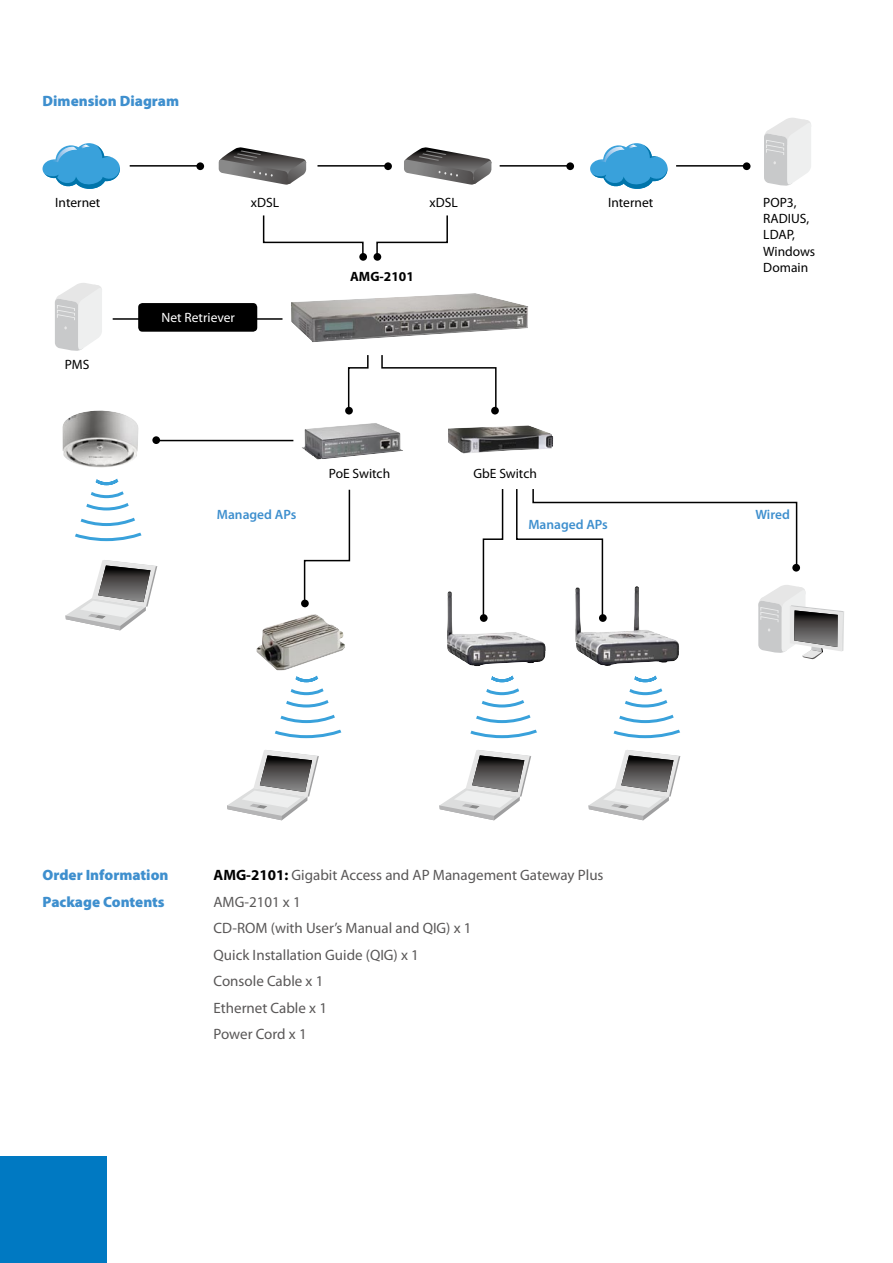
<style>
.page{position:relative;width:893px;height:1263px;background:#fff}
.page>*{position:absolute;margin:0;border:0;box-sizing:border-box;transform-origin:0 0}
.t1{font:15px/26.5px "Myriad Pro";color:#595757}
.t2{font:900 15px "Myriad Pro";color:#3e8fce}
.t3{font:13.5px/16.2px "Myriad Pro";color:#000}
.t4{font:600 13.5px "Myriad Pro";color:#3e8fce}
.t5{font:13.5px "Myriad Pro";color:#fff}
.t6{font:700 13.5px "Myriad Pro";color:#000}
.s1{font-weight:700;color:#000}
</style>
<div class="page">
<div style="left:0;top:1157px;width:106px;height:106px;background:#0079c2"></div>
<img style="left:256px;top:614px;width:89px;height:37px">
<img style="left:62px;top:410px;width:77px;height:44px">
<img style="left:302px;top:423px;width:101px;height:37px">
<svg style="left:43px;top:143px;width:77px;height:46px"></svg>
<svg style="left:219px;top:147px;width:87px;height:38px"></svg>
<svg style="left:764px;top:118px;width:47px;height:68px;background:#e2e3e3"></svg>
<svg style="left:66px;top:560px;width:91px;height:70px"></svg>
<svg style="left:404px;top:147px;width:87px;height:38px"></svg>
<svg style="left:590px;top:143px;width:78px;height:46px"></svg>
<svg style="left:55px;top:283px;width:47px;height:68px;background:#e2e3e3"></svg>
<svg style="left:227px;top:750px;width:92px;height:70px"></svg>
<svg style="left:439px;top:750px;width:92px;height:70px"></svg>
<svg style="left:589px;top:750px;width:91px;height:70px"></svg>
<img style="left:448px;top:425px;width:105px;height:29px">
<svg style="left:256px;top:651px;width:86px;height:88px"></svg>
<svg style="left:63px;top:454px;width:79px;height:88px"></svg>
<div style="left:196px;top:162px;width:8px;height:8px;background:#000;border-radius:50%"></div>
<hr style="left:130px;top:165px;width:70px;height:2px;background:#000">
<div style="left:384px;top:162px;width:8px;height:8px;background:#000;border-radius:50%"></div>
<hr style="left:317px;top:165px;width:70px;height:2px;background:#000">
<div style="left:566px;top:162px;width:8px;height:8px;background:#000;border-radius:50%"></div>
<hr style="left:500px;top:165px;width:69px;height:2px;background:#000">
<div style="left:743px;top:162px;width:7px;height:8px;background:#000;border-radius:50%"></div>
<hr style="left:676px;top:165px;width:70px;height:2px;background:#000">
<svg style="left:262px;top:215px;width:102px;height:39px"></svg>
<div style="left:359px;top:253px;width:8px;height:8px;background:#000;border-radius:50%"></div>
<svg style="left:376px;top:215px;width:72px;height:42px"></svg>
<div style="left:374px;top:253px;width:7px;height:8px;background:#000;border-radius:50%"></div>
<div style="left:138px;top:303px;width:119px;height:29px;background:#000;border-radius:4px"></div>
<hr style="left:113px;top:318px;width:169px;height:2px;background:#000">
<div style="left:345px;top:407px;width:8px;height:7px;background:#000;border-radius:50%"></div>
<div style="left:491px;top:407px;width:8px;height:7px;background:#000;border-radius:50%"></div>
<svg style="left:381px;top:355px;width:116px;height:54px"></svg>
<svg style="left:347px;top:355px;width:22px;height:54px"></svg>
<div style="left:152px;top:436px;width:8px;height:8px;background:#000;border-radius:50%"></div>
<hr style="left:157px;top:440px;width:136px;height:1px;background:#000">
<div style="left:301px;top:600px;width:8px;height:7px;background:#000;border-radius:50%"></div>
<svg style="left:303px;top:489px;width:48px;height:113px"></svg>
<svg style="left:448px;top:489px;width:396px;height:250px"></svg>
<img style="left:291px;top:293px;width:238px;height:49px">
<p class="t2" style="left:43px;top:91px;width:138px">Dimension Diagram</p>
<p class="t3" style="left:55px;top:194px;width:47px">Internet</p>
<p class="t3" style="left:65px;top:356px;width:26px">PMS</p>
<p class="t3" style="left:251px;top:194px;width:30px">xDSL</p>
<p class="t3" style="left:429px;top:194px;width:30px">xDSL</p>
<p class="t5" style="left:162px;top:309px;width:75px">Net Retriever</p>
<p class="t6" style="left:350px;top:268px;width:65px">AMG-2101</p>
<p class="t3" style="left:329px;top:465px;width:63px">PoE Switch</p>
<p class="t3" style="left:473px;top:465px;width:65px">GbE Switch</p>
<p class="t3" style="left:608px;top:194px;width:47px">Internet</p>
<p class="t4" style="left:217px;top:506px;width:81px">Managed APs</p>
<p class="t4" style="left:528px;top:516px;width:81px">Managed APs</p>
<p class="t3" style="left:763px;top:194px;width:53px">POP3,<br>RADIUS,<br>LDAP,<br>Windows<br>Domain</p>
<p class="t4" style="left:755px;top:506px;width:36px">Wired</p>
<p class="t2" style="left:43px;top:865px;width:127px">Order Information</p>
<p class="t1" style="left:214px;top:861px;width:391px"><span class="s1">AMG-2101:</span> Gigabit Access and AP Management Gateway Plus</p>
<p class="t2" style="left:43px;top:891px;width:124px">Package Contents</p>
<p class="t1" style="left:214px;top:888px;width:260px">AMG-2101 x 1<br>CD-ROM (with User’s Manual and QIG) x 1<br>Quick Installation Guide (QIG) x 1<br>Console Cable x 1<br>Ethernet Cable x 1<br>Power Cord x 1</p>
</div>
